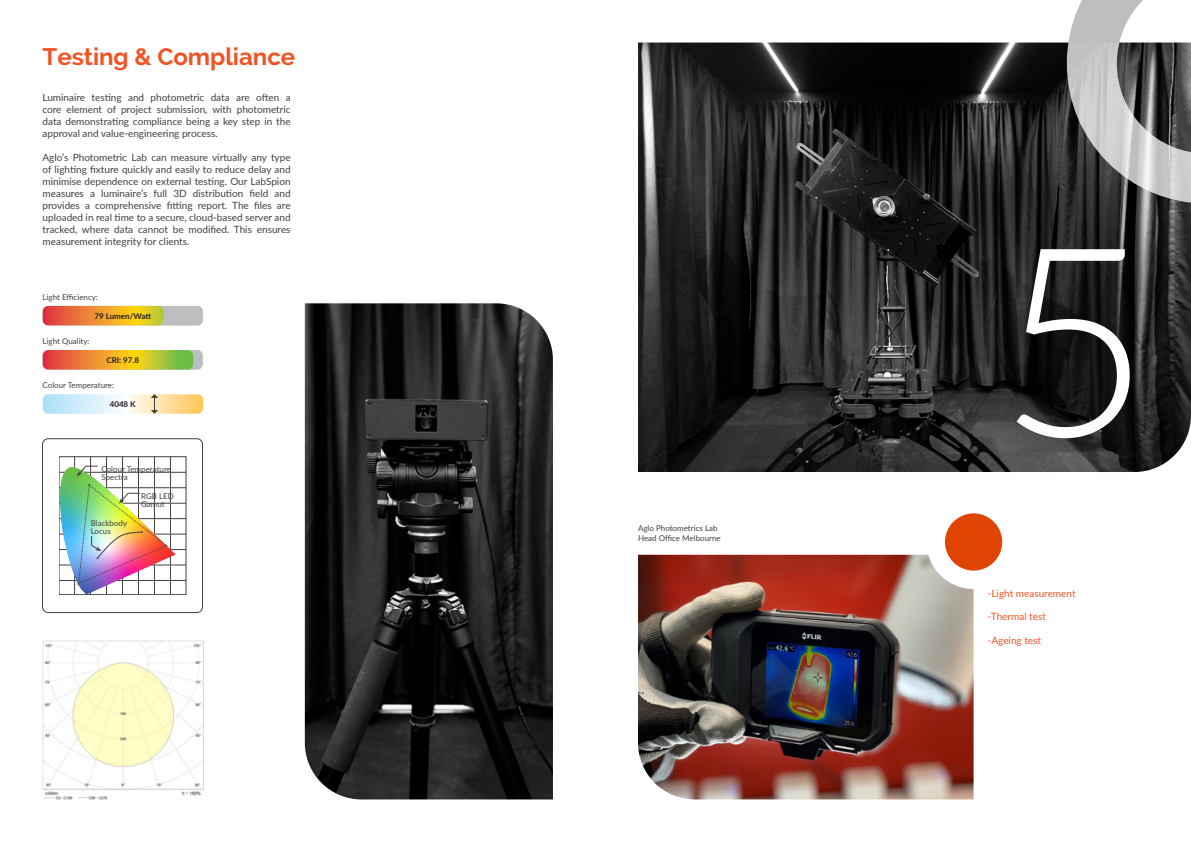
<style>
.page{position:relative;width:1191px;height:842px;background:#fff}
.page>*{position:absolute;margin:0;border:0;box-sizing:border-box;transform-origin:0 0}
.t1{font:700 24px "Raleway";color:#f15323}
.t2{font:10px/12px "Lato";color:#414042;text-align:justify}
.t3{font:10px "Lato";color:#f15323}
.t4{font:8px/8px "Lato";color:#414042}
.t5{font:700 8px "Lato";color:#231f20}
</style>
<div class="page">
<img style="left:305px;top:303px;width:248px;height:496px">
<img style="left:638px;top:43px;width:553px;height:429px">
<img style="left:638px;top:555px;width:335px;height:244px">
<svg style="left:935px;top:504px;width:76px;height:76px;fill:#e04403"></svg>
<div style="left:926px;top:495px;width:94px;height:94px;border:18px solid #fff;border-radius:50%"></div>
<svg style="left:1066px;top:0;width:125px;height:204px"></svg>
<img style="left:43px;top:640px;width:160px;height:159px">
<div style="left:43px;top:306px;width:160px;height:20px;background:#bcbec0;border-radius:6px"></div>
<svg style="left:43px;top:306px;width:121px;height:20px"></svg>
<div style="left:43px;top:350px;width:160px;height:20px;background:#bcbec0;border-radius:6px"></div>
<svg style="left:43px;top:350px;width:150px;height:20px"></svg>
<svg style="left:43px;top:394px;width:160px;height:20px"></svg>
<hr style="left:170px;top:457px;width:1px;height:138px;background:#414042">
<hr style="left:154px;top:457px;width:1px;height:138px;background:#414042">
<hr style="left:138px;top:457px;width:1px;height:138px;background:#414042">
<hr style="left:122px;top:457px;width:1px;height:138px;background:#414042">
<hr style="left:106px;top:457px;width:1px;height:138px;background:#414042">
<hr style="left:90px;top:457px;width:1px;height:138px;background:#414042">
<hr style="left:74px;top:457px;width:1px;height:138px;background:#414042">
<hr style="left:59px;top:565px;width:127px;height:1px;background:#414042">
<hr style="left:59px;top:580px;width:127px;height:1px;background:#414042">
<hr style="left:59px;top:549px;width:127px;height:1px;background:#414042">
<hr style="left:59px;top:534px;width:127px;height:1px;background:#414042">
<hr style="left:59px;top:518px;width:127px;height:1px;background:#414042">
<hr style="left:59px;top:503px;width:127px;height:1px;background:#414042">
<hr style="left:59px;top:488px;width:127px;height:1px;background:#414042">
<hr style="left:59px;top:472px;width:127px;height:1px;background:#414042">
<div style="left:42px;top:438px;width:161px;height:175px;border:1px solid #414042;border-radius:6px"></div>
<img style="left:59px;top:466px;width:117px;height:129px">
<svg style="left:1016px;top:249px;width:113px;height:189px"></svg>
<h1 class="t1" style="left:43px;top:47px;width:254px">Testing &amp; Compliance</h1>
<p class="t2" style="left:43px;top:91px;width:250px">Luminaire testing and photometric data are often a core element of project submission, with photometric data demonstrating compliance being a key step in the approval and value-engineering process.</p>
<p class="t2" style="left:43px;top:151px;width:250px">Aglo’s Photometric Lab can measure virtually any type of lighting fixture quickly and easily to reduce delay and minimise dependence on external testing. Our LabSpion measures a luminaire’s full 3D distribution field and provides a comprehensive fitting report. The files are uploaded in real time to a secure, cloud-based server and tracked, where data cannot be modified. This ensures measurement integrity for clients.</p>
<p class="t4" style="left:43px;top:293px;width:57px">Light Efficiency:</p>
<p class="t5" style="left:94px;top:310px;width:58px">79 Lumen/Watt</p>
<p class="t4" style="left:43px;top:337px;width:49px">Light Quality:</p>
<p class="t5" style="left:106px;top:356px;width:34px">CRI: 97.8</p>
<p class="t4" style="left:43px;top:381px;width:73px">Colour Temperature:</p>
<p class="t5" style="left:110px;top:400px;width:27px">4048 K</p>
<p class="t4" style="left:101px;top:465px;width:71px">Colour Temperature<br>Spectra</p>
<p class="t4" style="left:91px;top:519px;width:38px">Blackbody<br>Locus</p>
<p class="t4" style="left:141px;top:492px;width:34px">RGB LED<br>Gamut</p>
<p class="t4" style="left:638px;top:522px;width:84px;line-height:10px">Aglo Photometrics Lab<br>Head Office Melbourne</p>
<p class="t3" style="left:987px;top:586px;width:89px">-Light measurement</p>
<p class="t3" style="left:987px;top:610px;width:60px">-Thermal test</p>
<p class="t3" style="left:987px;top:633px;width:55px">-Ageing test</p>
</div>
